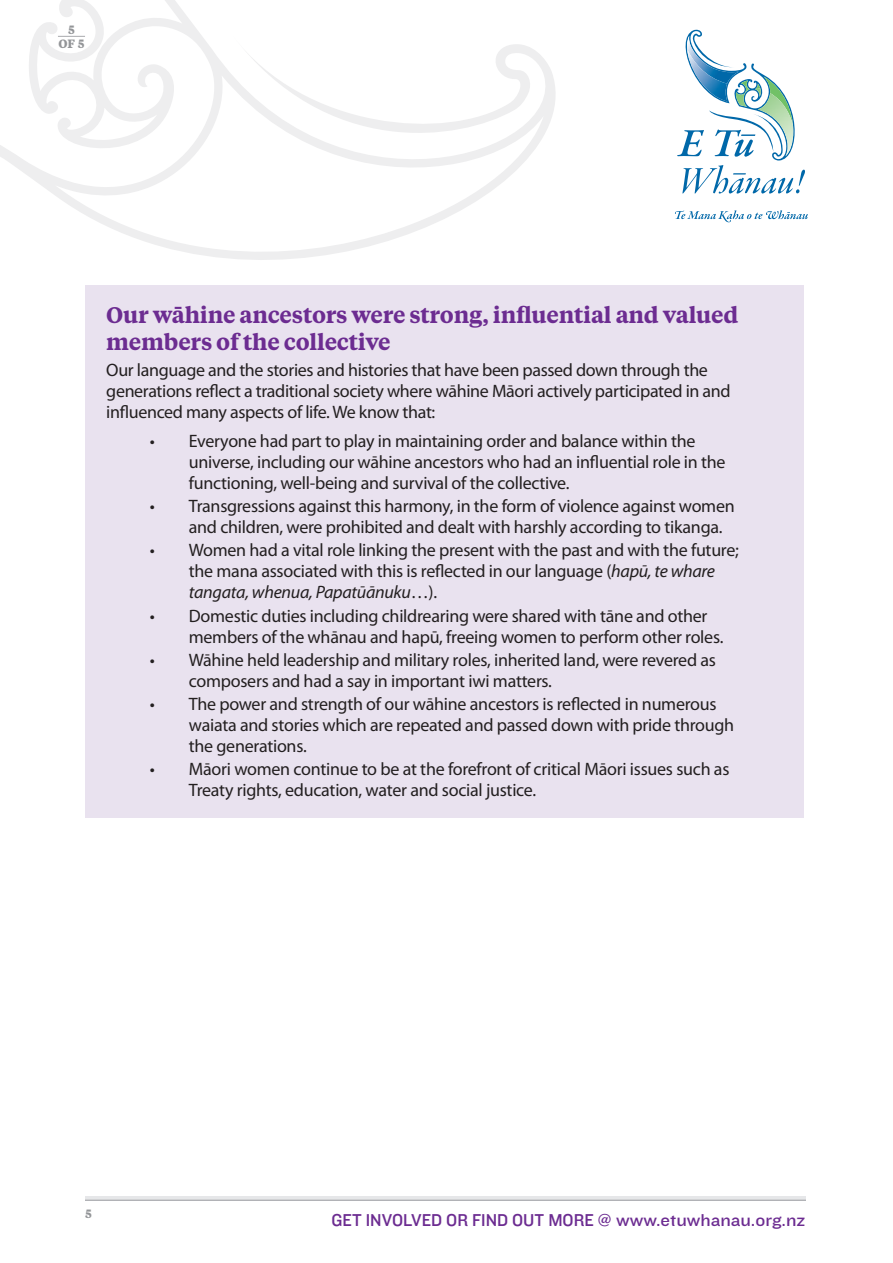
<style>
.page{position:relative;width:893px;height:1263px;background:#fff}
.page>*{position:absolute;margin:0;border:0;box-sizing:border-box;transform-origin:0 0}
.t1{font:600 22.5px/27px "Tiempos Text";letter-spacing:-.01em;color:#6c2c91}
.t2{font:18px/21px "Myriad Pro";letter-spacing:-.015em;color:#231f20}
.t3{font:17.85px "Knockout 31 Junior Middlewt";color:#6c2c91}
.t4{font:700 12px "Tiempos Text";color:#939598}
.s1{font-style:italic}
.s2{font-family:"Knockout 32 Junior Cruisewt"}
</style>
<div class="page">
<svg style="left:675px;top:210px;width:133px;height:12px"></svg>
<svg style="left:677px;top:30px;width:128px;height:164px"></svg>
<svg style="left:0;top:0;width:556px;height:260px"></svg>
<svg style="left:85px;top:1196px;width:720px;height:5px;background:#d7d8da"></svg>
<div style="left:85px;top:285px;width:719px;height:532px;background:#e9e2ef"></div>
<svg style="left:0;top:0;width:122px;height:120px"></svg>
<p class="t4" style="left:68px;top:21px;width:8px">5</p>
<p class="t4" style="left:58px;top:35px;width:28px">OF 5</p>
<p class="t1" style="left:106px;top:301px;width:634px">Our wāhine ancestors were strong, influential and valued members of the collective</p>
<p class="t2" style="left:106px;top:359px;width:626px">Our language and the stories and histories that have been passed down through the generations reflect a traditional society where wāhine Māori actively participated in and influenced many aspects of life. We know that:</p>
<p class="t2" style="left:189px;top:430px;width:538px;text-indent:-39px">• Everyone had part to play in maintaining order and balance within the universe, including our wāhine ancestors who had an influential role in the functioning, well-being and survival of the collective.</p>
<p class="t2" style="left:189px;top:495px;width:547px;text-indent:-39px">• Transgressions against this harmony, in the form of violence against women and children, were prohibited and dealt with harshly according to tikanga.</p>
<p class="t2" style="left:189px;top:539px;width:552px;text-indent:-39px">• Women had a vital role linking the present with the past and with the future; the mana associated with this is reflected in our language (<span class="s1">hapū, te whare tangata, whenua, Papatūānuku</span>…).</p>
<p class="t2" style="left:189px;top:605px;width:536px;text-indent:-39px">• Domestic duties including childrearing were shared with tāne and other members of the whānau and hapū, freeing women to perform other roles.</p>
<p class="t2" style="left:189px;top:649px;width:529px;text-indent:-39px">• Wāhine held leadership and military roles, inherited land, were revered as composers and had a say in important iwi matters.</p>
<p class="t2" style="left:189px;top:693px;width:547px;text-indent:-39px">• The power and strength of our wāhine ancestors is reflected in numerous waiata and stories which are repeated and passed down with pride through the generations.</p>
<p class="t2" style="left:189px;top:758px;width:542px;text-indent:-39px">• Māori women continue to be at the forefront of critical Māori issues such as<br>Treaty rights, education, water and social justice.</p>
<p class="t4" style="left:85px;top:1205px;width:8px">5</p>
<p class="t3" style="left:332px;top:1208px;width:475px">GET INVOLVED OR FIND OUT MORE @ <span class="s2">www.etuwhanau.org.nz</span></p>
</div>
